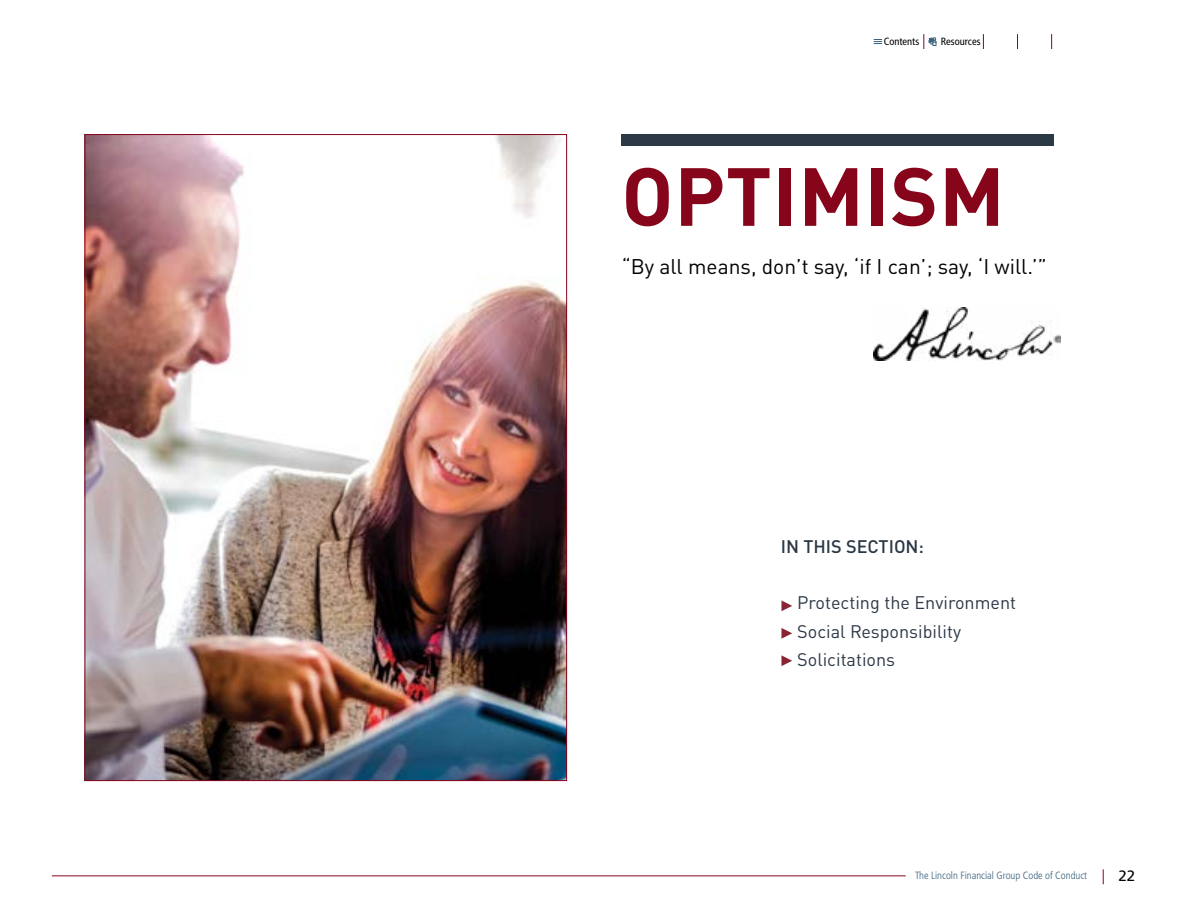
<style>
.page{position:relative;width:1188px;height:918px;background:#fff}
.page>*{position:absolute;margin:0;border:0;box-sizing:border-box;transform-origin:0 0}
.t1{font:700 81px "DIN Pro";letter-spacing:.01em;color:#87051b}
.t2{font:21px "DIN Pro";color:#000}
.t3{font:18px/28.3px "DIN Pro";color:#2b3845}
.t4{font:500 18px "DIN Pro";color:#2b3845}
.t5{font:15px "Frutiger LT Std";color:#000}
.t6{font:300 condensed 10.5px "Frutiger LT Std";color:#366079}
.t7{font:condensed 10.5px "Frutiger LT Std";color:#000}
</style>
<div class="page">
<svg style="left:1103px;top:869px;width:1px;height:15px"></svg>
<svg style="left:874px;top:39px;width:8px;height:5px"></svg>
<svg style="left:983px;top:34px;width:1px;height:15px"></svg>
<svg style="left:924px;top:34px;width:12px;height:15px"></svg>
<svg style="left:1017px;top:34px;width:1px;height:15px"></svg>
<svg style="left:1051px;top:34px;width:1px;height:15px"></svg>
<hr style="left:52px;top:876px;width:854px;height:1px;background:#87051b">
<img style="left:87px;top:136px;width:478px;height:643px">
<div style="left:621px;top:134px;width:432px;height:12px;background:#2b3845"></div>
<img style="left:874px;top:308px;width:186px;height:52px">
<svg style="left:781px;top:600px;width:11px;height:11px"></svg>
<svg style="left:781px;top:628px;width:11px;height:11px"></svg>
<svg style="left:781px;top:655px;width:11px;height:11px"></svg>
<p class="t7" style="left:884px;top:35px;width:37px">Contents</p>
<p class="t7" style="left:941px;top:35px;width:41px">Resources</p>
<h1 class="t1" style="left:621px;top:133px;width:385px">OPTIMISM</h1>
<p class="t2" style="left:622px;top:251px;width:427px">“By all means, don’t say, ‘if I can’; say, ‘I will.’”</p>
<p class="t4" style="left:781px;top:532px;width:145px">IN THIS SECTION:</p>
<p class="t3" style="left:797px;top:588px;width:220px">Protecting the Environment<br>Social Responsibility<br>Solicitations</p>
<p class="t6" style="left:915px;top:869px;width:174px">The Lincoln Financial Group Code of Conduct</p>
<p class="t5" style="left:1119px;top:867px;width:18px">22</p>
</div>
